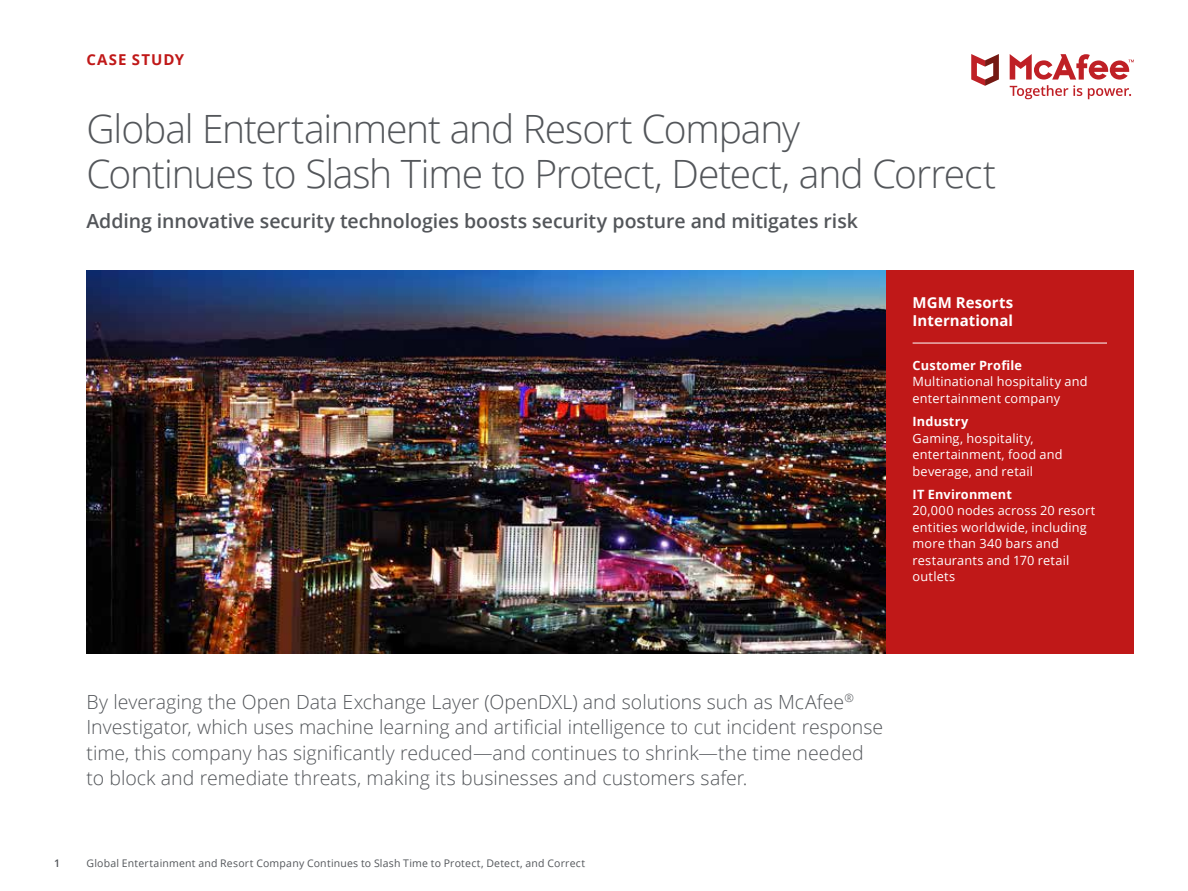
<style>
.page{position:relative;width:1188px;height:891px;background:#fff}
.page>*{position:absolute;margin:0;border:0;box-sizing:border-box;transform-origin:0 0}
.t1{font:300 39px/45px "Open Sans";letter-spacing:-.03em;color:#53565a}
.t2{font:300 19.5px/25.5px "Open Sans";color:#53565a}
.t3{font:600 19.5px "Open Sans";letter-spacing:-.005em;color:#53565a}
.t4{font:700 15px/18px "Open Sans";letter-spacing:.005em;color:#fff}
.t5{font:700 15px "Open Sans";letter-spacing:.065em;color:#c01818}
.t6{font:12.75px/16.5px "Open Sans";letter-spacing:.015em;color:#fff}
.t7{font:700 12.75px "Open Sans";letter-spacing:.015em;color:#fff}
.t8{font:10.5px "Open Sans";letter-spacing:.02em;color:#53565a}
.t9{font:600 10.5px "Open Sans";color:#53565a}
</style>
<div class="page">
<div style="left:886px;top:270px;width:248px;height:383px;background:#c01818"></div>
<hr style="left:913px;top:343px;width:194px;height:1px;background:#fff">
<img style="left:86px;top:270px;width:800px;height:383px">
<svg style="left:971px;top:54px;width:28px;height:32px"></svg>
<svg style="left:1010px;top:54px;width:124px;height:45px"></svg>
<p class="t5" style="left:86px;top:49px;width:99px">CASE STUDY</p>
<h1 class="t1" style="left:86px;top:106px;width:911px">Global Entertainment and Resort Company<br>Continues to Slash Time to Protect, Detect, and Correct</h1>
<p class="t3" style="left:86px;top:208px;width:773px">Adding innovative security technologies boosts security posture and mitigates risk</p>
<p class="t4" style="left:913px;top:294px;width:102px">MGM Resorts<br>International</p>
<p class="t7" style="left:913px;top:356px;width:111px">Customer Profile</p>
<p class="t6" style="left:913px;top:373px;width:176px">Multinational hospitality and entertainment company</p>
<p class="t7" style="left:913px;top:413px;width:57px">Industry</p>
<p class="t6" style="left:913px;top:430px;width:151px">Gaming, hospitality, entertainment, food and beverage, and retail</p>
<p class="t7" style="left:913px;top:485px;width:101px">IT Environment</p>
<p class="t6" style="left:913px;top:502px;width:184px">20,000 nodes across 20 resort entities worldwide, including more than 340 bars and restaurants and 170 retail outlets</p>
<p class="t2" style="left:86px;top:688px;width:798px">By leveraging the Open Data Exchange Layer (OpenDXL) and solutions such as McAfee<sup>® </sup>Investigator, which uses machine learning and artificial intelligence to cut incident response time, this company has significantly reduced—and continues to shrink—the time needed to block and remediate threats, making its businesses and customers safer.</p>
<p class="t9" style="left:54px;top:856px;width:7px">1</p>
<p class="t8" style="left:86px;top:856px;width:500px">Global Entertainment and Resort Company Continues to Slash Time to Protect, Detect, and Correct</p>
</div>
